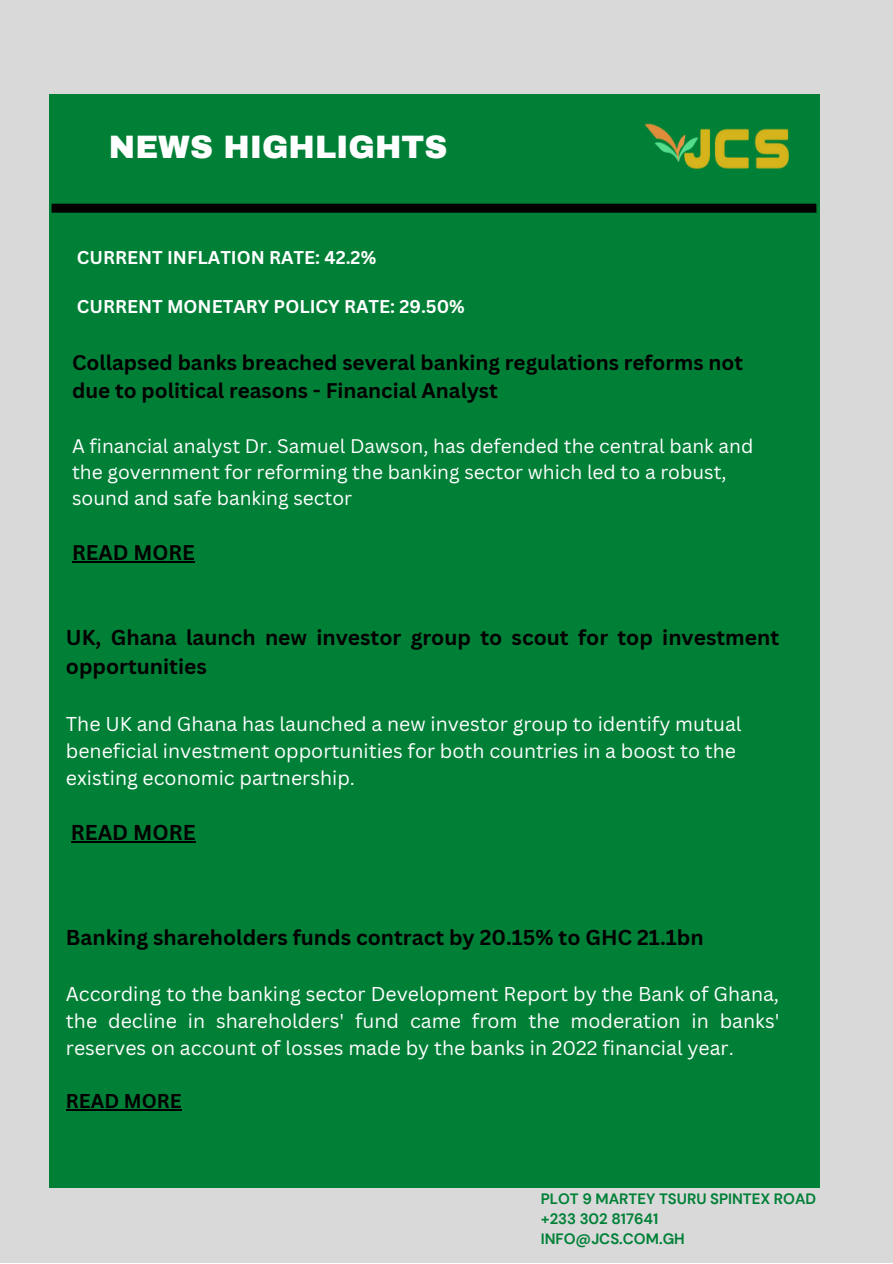
<style>
.page{position:relative;width:893px;height:1264px;background:#fff}
.page>*{position:absolute;margin:0;border:0;box-sizing:border-box;transform-origin:0 0}
.t1{font:900 31.65px "Archivo";color:#fff}
.t2{font:700 21px/29.2px "Canva Sans";color:#000}
.t3{font:700 20.55px/28px "Canva Sans";color:#000}
.t4{font:19.5px/27px "Canva Sans";color:#fff;text-align:justify}
.t5{font:700 19.5px "Canva Sans";color:#000}
.t6{font:19.2px/25.8px "Canva Sans";color:#fff}
.t7{font:700 18px "Canva Sans";color:#fff}
.t8{font:700 15px "DM Sans";color:#008037}
</style>
<div class="page">
<div style="left:0;top:0;width:892px;height:1262px;background:#d9d9d9"></div>
<div style="left:49px;top:94px;width:770px;height:1093px;background:#008037"></div>
<div style="left:52px;top:204px;width:764px;height:9px;background:#000"></div>
<img style="left:644px;top:123px;width:145px;height:47px">
<hr style="left:66px;top:1109px;width:116px;height:1px;background:#000">
<hr style="left:71px;top:841px;width:125px;height:1px;background:#000">
<hr style="left:72px;top:561px;width:123px;height:1px;background:#000">
<p class="t1" style="left:109px;top:130px;width:340px">NEWS HIGHLIGHTS</p>
<p class="t7" style="left:77px;top:244px;width:301px">CURRENT INFLATION RATE: 42.2%</p>
<p class="t7" style="left:77px;top:294px;width:389px">CURRENT MONETARY POLICY RATE: 29.50%</p>
<p class="t3" style="left:72px;top:348px;width:672px">Collapsed banks breached several banking regulations reforms not due to political reasons - Financial Analyst</p>
<p class="t6" style="left:72px;top:433px;width:682px">A financial analyst Dr. Samuel Dawson, has defended the central bank and the government for reforming the banking sector which led to a robust, sound and safe banking sector</p>
<p class="t3" style="left:72px;top:538px;width:124px">READ MORE</p>
<p class="t2" style="left:66px;top:622px;width:714px">UK, Ghana launch new investor group to scout for top investment opportunities</p>
<p class="t4" style="left:66px;top:710px;width:677px;text-align:left">The UK and Ghana has launched a new investor group to identify mutual beneficial investment opportunities for both countries in a boost to the existing economic partnership.</p>
<p class="t2" style="left:71px;top:817px;width:126px">READ MORE</p>
<p class="t2" style="left:66px;top:922px;width:639px">Banking shareholders funds contract by 20.15% to GHC 21.1bn</p>
<p class="t4" style="left:66px;top:980px;width:715px">According to the banking sector Development Report by the Bank of Ghana, the decline in shareholders' fund came from the moderation in banks' reserves on account of losses made by the banks in 2022 financial year.</p>
<p class="t5" style="left:66px;top:1087px;width:117px">READ MORE</p>
<p class="t8" style="left:540px;top:1188px;width:277px">PLOT 9 MARTEY TSURU SPINTEX ROAD</p>
<p class="t8" style="left:540px;top:1208px;width:119px">+233 302 817641</p>
<p class="t8" style="left:540px;top:1229px;width:145px">INFO@JCS.COM.GH</p>
</div>
